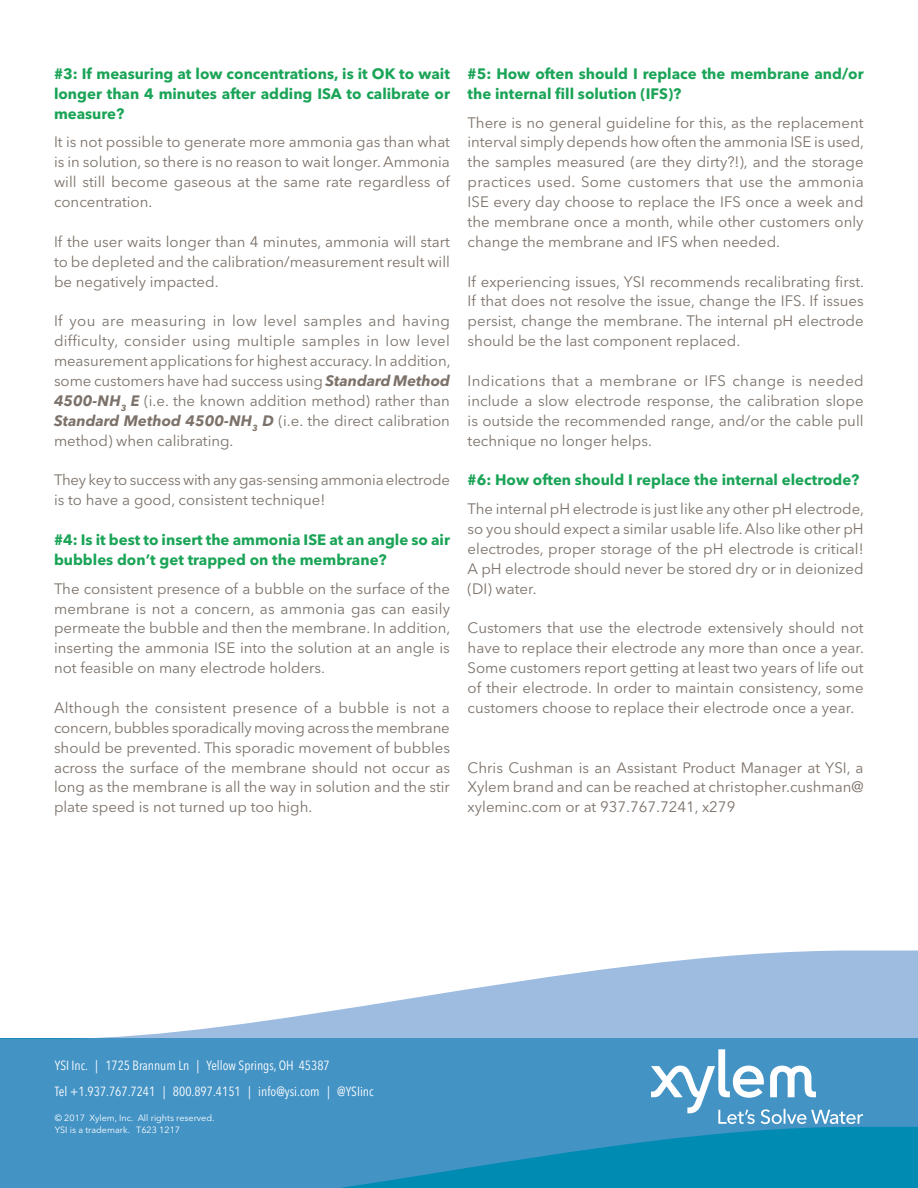
<style>
.page{position:relative;width:918px;height:1188px;background:#fff}
.page>*{position:absolute;margin:0;border:0;box-sizing:border-box;transform-origin:0 0}
.t1{font:15px/20px "Avenir Next LT Pro";color:#7c726a;text-align:justify}
.t2{font:700 15px/19.8px "Avenir Next LT Pro";color:#1aa457}
.Address{font:condensed 13.2px "Avenir Next LT Pro";color:#fff}
.Legal_Copy{font:9px/12px "Avenir Next LT Pro";color:#fff}
.s1{font-weight:700;font-style:italic}
</style>
<div class="page">
<svg style="left:0;top:950px;width:918px;height:238px;fill:#4393c5"></svg>
<svg style="left:651px;top:1049px;width:212px;height:75px"></svg>
<p class="t2" style="left:54px;top:64px;width:398px;text-align:justify">#3: If measuring at low concentrations, is it OK to wait longer than 4 minutes after adding ISA to calibrate or measure?</p>
<p class="t1" style="left:54px;top:132px;width:397px">It is not possible to generate more ammonia gas than what is in solution, so there is no reason to wait longer. Ammonia will still become gaseous at the same rate regardless of concentration.</p>
<p class="t1" style="left:54px;top:232px;width:397px">If the user waits longer than 4 minutes, ammonia will start to be depleted and the calibration/measurement result will be negatively impacted.</p>
<p class="t1" style="left:54px;top:311px;width:398px">If you are measuring in low level samples and having difficulty, consider using multiple samples in low level measurement applications for highest accuracy. In addition, some customers have had success using <span class="s1">Standard Method 4500-NH</span><sub>3</sub> <span class="s1">E</span> (i.e. the known addition method) rather than <span class="s1">Standard Method 4500-NH</span><sub>3</sub> <span class="s1">D</span> (i.e. the direct calibration method) when calibrating.</p>
<p class="t1" style="left:54px;top:470px;width:397px">They key to success with any gas-sensing ammonia electrode is to have a good, consistent technique!</p>
<p class="t2" style="left:54px;top:530px;width:397px">#4: Is it best to insert the ammonia ISE at an angle so air bubbles don’t get trapped on the membrane?</p>
<p class="t1" style="left:54px;top:579px;width:398px">The consistent presence of a bubble on the surface of the membrane is not a concern, as ammonia gas can easily permeate the bubble and then the membrane. In addition, inserting the ammonia ISE into the solution at an angle is not feasible on many electrode holders.</p>
<p class="t1" style="left:54px;top:698px;width:398px">Although the consistent presence of a bubble is not a concern, bubbles sporadically moving across the membrane should be prevented. This sporadic movement of bubbles across the surface of the membrane should not occur as long as the membrane is all the way in solution and the stir plate speed is not turned up too high.</p>
<p class="t2" style="left:468px;top:64px;width:397px">#5: How often should I replace the membrane and/or the internal fill solution (IFS)?</p>
<p class="t1" style="left:468px;top:112px;width:398px">There is no general guideline for this, as the replacement interval simply depends how often the ammonia ISE is used, the samples measured (are they dirty?!), and the storage practices used. Some customers that use the ammonia ISE every day choose to replace the IFS once a week and the membrane once a month, while other customers only change the membrane and IFS when needed.</p>
<p class="t1" style="left:468px;top:271px;width:398px">If experiencing issues, YSI recommends recalibrating first.<br>If that does not resolve the issue, change the IFS. If issues persist, change the membrane. The internal pH electrode should be the last component replaced.</p>
<p class="t1" style="left:468px;top:371px;width:398px">Indications that a membrane or IFS change is needed include a slow electrode response, the calibration slope is outside the recommended range, and/or the cable pull technique no longer helps.</p>
<p class="t2" style="left:468px;top:470px;width:393px">#6: How often should I replace the internal electrode?</p>
<p class="t1" style="left:468px;top:499px;width:398px">The internal pH electrode is just like any other pH electrode, so you should expect a similar usable life. Also like other pH electrodes, proper storage of the pH electrode is critical!<br>A pH electrode should never be stored dry or in deionized (DI) water.</p>
<p class="t1" style="left:468px;top:618px;width:398px">Customers that use the electrode extensively should not have to replace their electrode any more than once a year.<br>Some customers report getting at least two years of life out of their electrode. In order to maintain consistency, some customers choose to replace their electrode once a year.</p>
<p class="t1" style="left:468px;top:757px;width:397px">Chris Cushman is an Assistant Product Manager at YSI, a Xylem brand and can be reached at christopher.cushman@ xyleminc.com or at 937.767.7241, x279</p>
<p class="Address" style="left:55px;top:1057px;width:276px">YSI Inc. | 1725 Brannum Ln | Yellow Springs, OH 45387</p>
<p class="Address" style="left:55px;top:1084px;width:320px">Tel +1.937.767.7241 | 800.897.4151 | info@ysi.com | @YSIinc</p>
<p class="Legal_Copy" style="left:55px;top:1111px;width:161px">© 2017 Xylem, Inc. All rights reserved.<br>YSI is a trademark. T623 1217</p>
</div>
